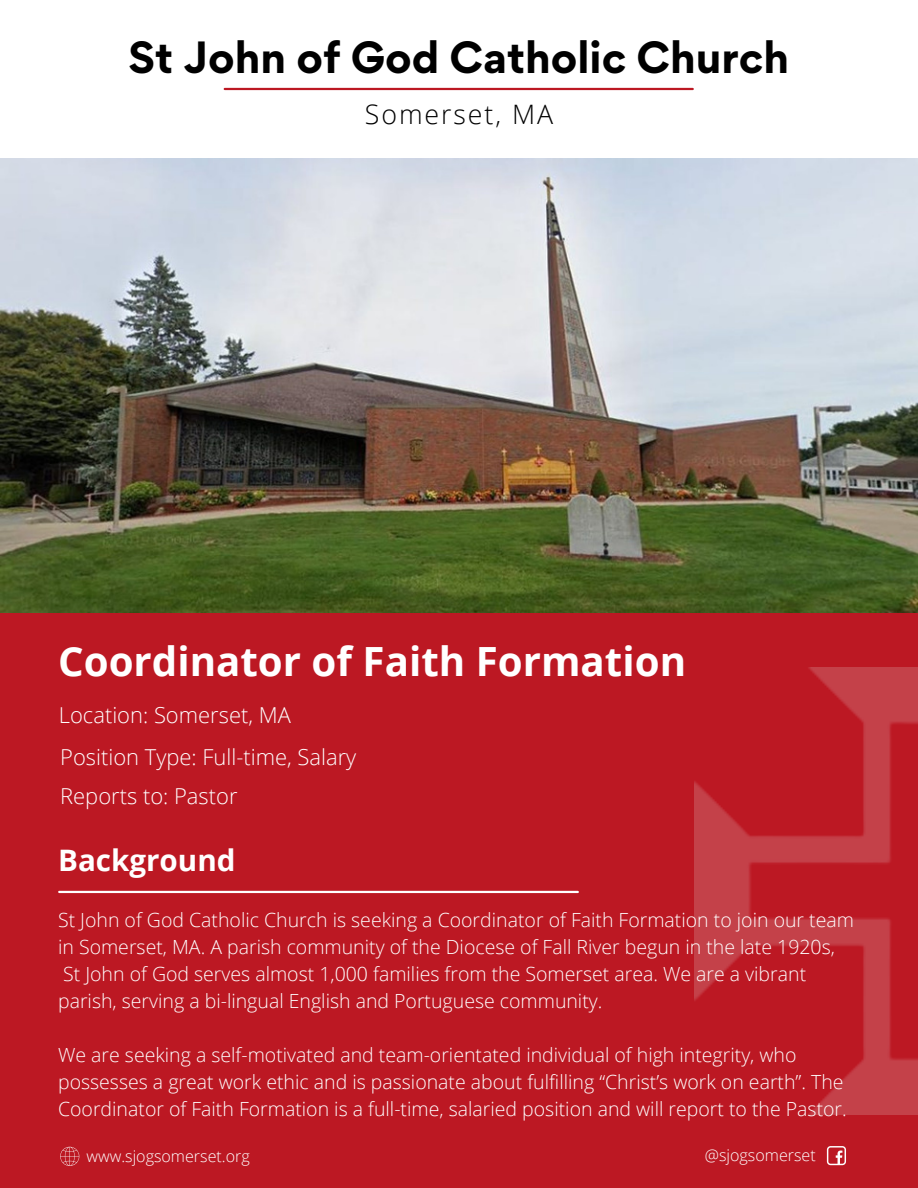
<style>
.page{position:relative;width:918px;height:1188px;background:#bc1823}
.page>*{position:absolute;margin:0;border:0;box-sizing:border-box;transform-origin:0 0}
.t1{font:700 40.2px "Open Sans";color:#fff}
.t2{font:700 40.2px "Gordita";color:#000}
.t3{font:700 29.55px "Open Sans";color:#fff}
.t4{font:300 26.7px "Open Sans";letter-spacing:.075em;color:#000}
.t5{font:300 21.9px/39px "Open Sans";color:#fff}
.t6{font:300 19.5px/27px "Open Sans";color:#fff}
.t7{font:300 16.05px "Open Sans";color:#fff}
</style>
<div class="page">
<div style="left:0;top:0;width:918px;height:198px;background:#fff"></div>
<img style="left:0;top:158px;width:918px;height:455px">
<hr style="left:59px;top:891px;width:519px;height:2px;background:#fff">
<hr style="left:225px;top:88px;width:468px;height:2px;background:#bc1823">
<img style="left:694px;top:667px;width:224px;height:448px">
<svg style="left:60px;top:1147px;width:19px;height:19px"></svg>
<svg style="left:827px;top:1146px;width:19px;height:19px"></svg>
<h1 class="t2" style="left:129px;top:30px;width:662px">St John of God Catholic Church</h1>
<h3 class="t4" style="left:365px;top:96px;width:190px">Somerset, MA</h3>
<h1 class="t1" style="left:58px;top:633px;width:630px">Coordinator of Faith Formation</h1>
<p class="t5" style="left:59px;top:695px;width:234px">Location: Somerset, MA</p>
<p class="t5" style="left:60px;top:737px;width:298px">Position Type: Full-time, Salary<br>Reports to: Pastor</p>
<h2 class="t3" style="left:58px;top:839px;width:179px">Background</h2>
<p class="t6" style="left:58px;top:906px;width:797px">St John of God Catholic Church is seeking a Coordinator of Faith Formation to join our team in Somerset, MA. A parish community of the Diocese of Fall River begun in the late 1920s, St John of God serves almost 1,000 families from the Somerset area. We are a vibrant parish, serving a bi-lingual English and Portuguese community.</p>
<p class="t6" style="left:58px;top:1041px;width:790px">We are seeking a self-motivated and team-orientated individual of high integrity, who possesses a great work ethic and is passionate about fulfilling “Christ’s work on earth”. The<br>Coordinator of Faith Formation is a full-time, salaried position and will report to the Pastor.</p>
<p class="t7" style="left:87px;top:1145px;width:165px">www.sjogsomerset.org</p>
<p class="t7" style="left:705px;top:1144px;width:112px">@sjogsomerset</p>
</div>
